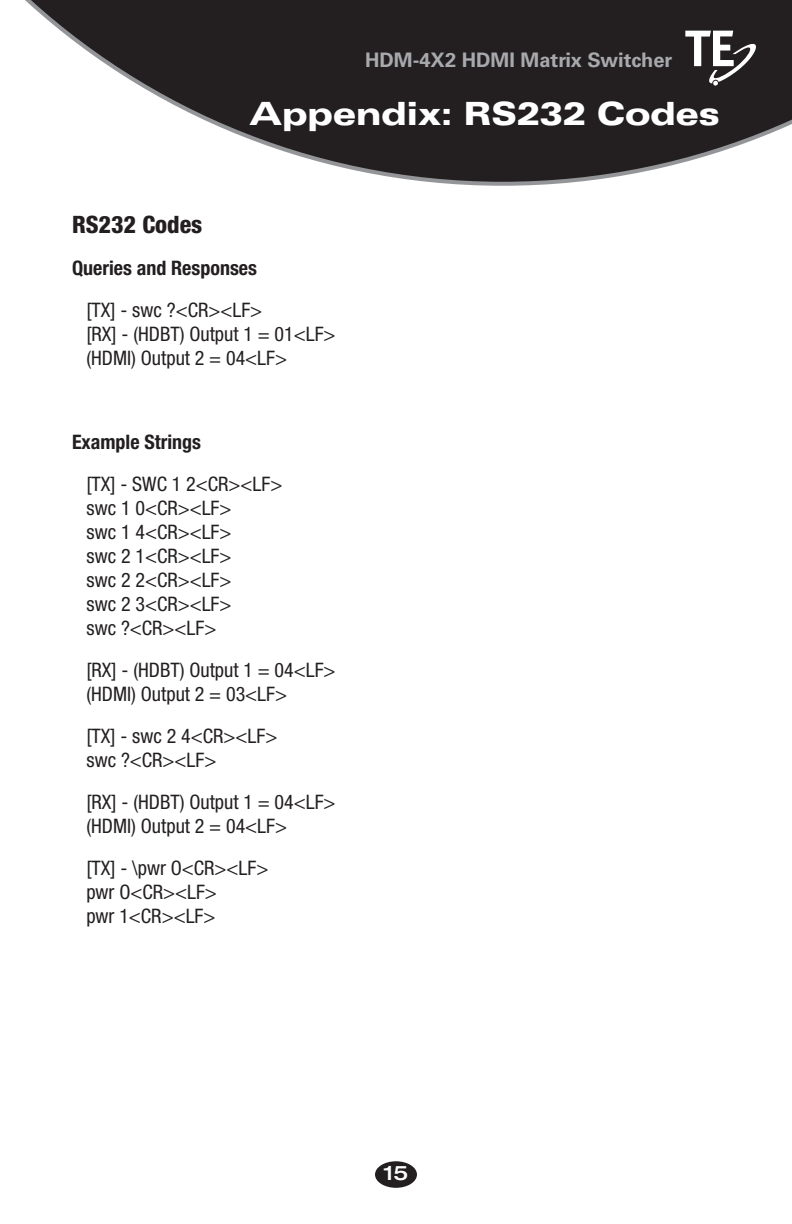
<style>
.page{position:relative;width:792px;height:1224px;background:#fff}
.page>*{position:absolute;margin:0;border:0;box-sizing:border-box;transform-origin:0 0}
.t1{font:900 expanded 32px "Univers";letter-spacing:-.02em;color:#fff}
.t2{font:800 condensed 24px "Helvetica Neue LT Std";color:#231f20}
.t3{font:condensed 20px/24px "Helvetica Neue LT Std";color:#231f20}
.t4{font:700 condensed 20px "Helvetica Neue LT Std";color:#231f20}
.t5{font:700 20px "Univers";color:#a8a9ad}
.t6{font:500 expanded 20px "Helvetica Neue LT Std";color:#fff}
</style>
<div class="page">
<svg style="left:204px;top:0;width:588px;height:186px;background:#3f3c3d"></svg>
<div style="left:375px;top:1161px;width:42px;height:27px;background:#231f20;border-radius:50%"></div>
<svg style="left:685px;top:31px;width:73px;height:55px"></svg>
<svg style="left:25px;top:0;width:179px;height:120px"></svg>
<p class="t5" style="left:365px;top:48px;width:309px">HDM-4X2 HDMI Matrix Switcher</p>
<h1 class="t1" style="left:249px;top:95px;width:472px">Appendix: RS232 Codes</h1>
<p class="t2" style="left:72px;top:210px;width:132px">RS232 Codes</p>
<p class="t4" style="left:72px;top:256px;width:187px">Queries and Responses</p>
<p class="t3" style="left:86px;top:298px;width:251px">[TX] - swc ?&lt;CR&gt;&lt;LF&gt;<br>[RX] - (HDBT) Output 1 = 01&lt;LF&gt; (HDMI) Output 2 = 04&lt;LF&gt;</p>
<p class="t4" style="left:72px;top:430px;width:131px">Example Strings</p>
<p class="t3" style="left:86px;top:472px;width:198px">[TX] - SWC 1 2&lt;CR&gt;&lt;LF&gt; swc 1 0&lt;CR&gt;&lt;LF&gt;<br>swc 1 4&lt;CR&gt;&lt;LF&gt;<br>swc 2 1&lt;CR&gt;&lt;LF&gt;<br>swc 2 2&lt;CR&gt;&lt;LF&gt;<br>swc 2 3&lt;CR&gt;&lt;LF&gt;<br>swc ?&lt;CR&gt;&lt;LF&gt;</p>
<p class="t3" style="left:86px;top:658px;width:251px">[RX] - (HDBT) Output 1 = 04&lt;LF&gt; (HDMI) Output 2 = 03&lt;LF&gt;</p>
<p class="t3" style="left:86px;top:724px;width:193px">[TX] - swc 2 4&lt;CR&gt;&lt;LF&gt; swc ?&lt;CR&gt;&lt;LF&gt;</p>
<p class="t3" style="left:86px;top:790px;width:251px">[RX] - (HDBT) Output 1 = 04&lt;LF&gt; (HDMI) Output 2 = 04&lt;LF&gt;</p>
<p class="t3" style="left:86px;top:856px;width:184px">[TX] - \pwr O&lt;CR&gt;&lt;LF&gt; pwr O&lt;CR&gt;&lt;LF&gt;<br>pwr 1&lt;CR&gt;&lt;LF&gt;</p>
<p class="t6" style="left:384px;top:1161px;width:26px">15</p>
</div>
